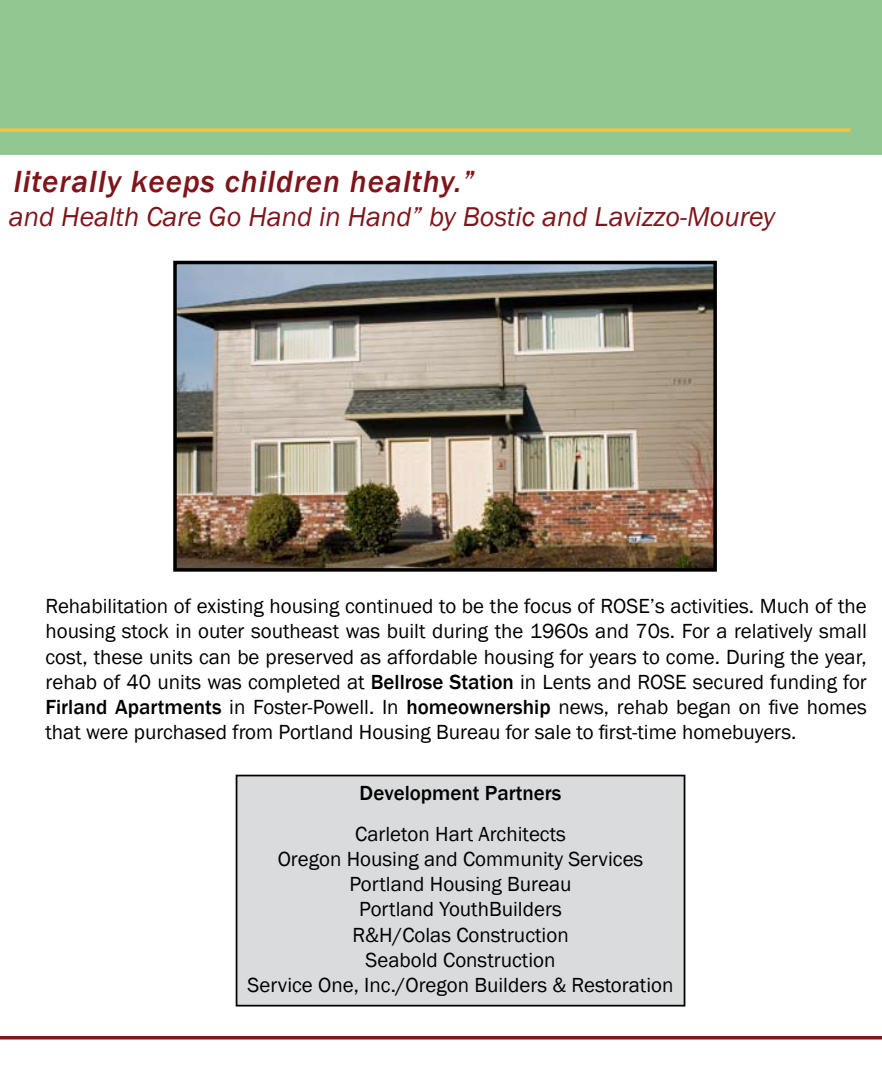
<style>
.page{position:relative;width:882px;height:1071px;background:#fff}
.page>*{position:absolute;margin:0;border:0;box-sizing:border-box;transform-origin:0 0}
.t1{font:italic 500 31.5px "Franklin Gothic";letter-spacing:.03em;color:#7f151b}
.t2{font:italic 28px "Franklin Gothic";color:#7f151b}
.t3{font:21px/25.2px "Franklin Gothic";color:#000;text-align:justify}
.t4{font:500 21px "Franklin Gothic";color:#000}
.s1{font-weight:500}
</style>
<div class="page">
<div style="left:0;top:0;width:882px;height:155px;background:#92c791"></div>
<svg style="left:0;top:128px;width:850px;height:4px;background:#ebc244"></svg>
<svg style="left:0;top:1036px;width:882px;height:4px;background:#8e3334"></svg>
<img style="left:178px;top:266px;width:534px;height:301px">
<div style="left:173px;top:261px;width:544px;height:311px;border:4px solid #000"></div>
<div style="left:237px;top:776px;width:448px;height:230px;background:#d9dbdc"></div>
<div style="left:236px;top:775px;width:449px;height:232px;border:2px solid #000"></div>
<h1 class="t1" style="left:14px;top:162px;width:462px">literally keeps children healthy.”</h1>
<h2 class="t2" style="left:9px;top:199px;width:768px">and Health Care Go Hand in Hand” by Bostic and Lavizzo-Mourey</h2>
<p class="t3" style="left:46px;top:594px;width:823px">Rehabilitation of existing housing continued to be the focus of ROSE’s activities. Much of the housing stock in outer southeast was built during the 1960s and 70s. For a relatively small cost, these units can be preserved as affordable housing for years to come. During the year, rehab of 40 units was completed at <span class="s1">Bellrose Station</span> in Lents and ROSE secured funding for <span class="s1">Firland Apartments</span> in Foster-Powell. In <span class="s1">homeownership</span> news, rehab began on five homes that were purchased from Portland Housing Bureau for sale to first-time homebuyers.</p>
<p class="t4" style="left:360px;top:780px;width:203px">Development Partners</p>
<p class="t3" style="left:248px;top:822px;width:427px;text-align:center">Carleton Hart Architects<br>Oregon Housing and Community Services<br>Portland Housing Bureau<br>Portland YouthBuilders<br>R&amp;H/Colas Construction<br>Seabold Construction<br>Service One, Inc./Oregon Builders &amp; Restoration</p>
</div>
